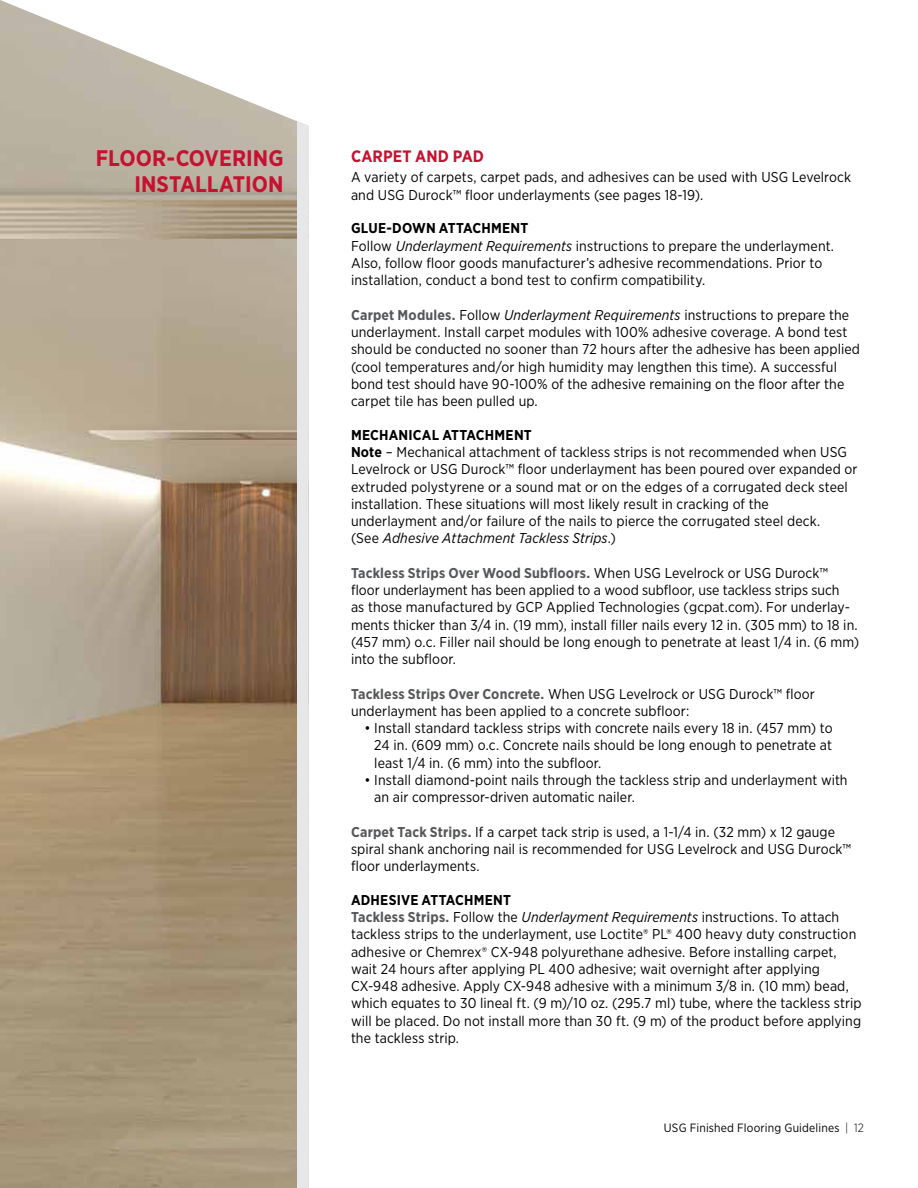
<style>
.page{position:relative;width:918px;height:1188px;background:#fff}
.page>*{position:absolute;margin:0;border:0;box-sizing:border-box;transform-origin:0 0}
.t1{font:700 22.5px/25.5px "Gotham Narrow";color:#c41230;text-align:right}
.t2{font:700 16.5px "Gotham Narrow";letter-spacing:.005em;color:#c41230}
.t3{font:14.25px/17.2px "Gotham Narrow";letter-spacing:.005em;color:#000}
.t4{font:12px "Gotham Narrow";letter-spacing:.015em;color:#000}
.s1{font-weight:700}
.s2{font-style:italic}
.s3{font-weight:700;color:#555759}
.s4{font-weight:300}
</style>
<div class="page">
<img style="left:0;top:0;width:297px;height:1188px">
<div style="left:297px;top:121px;width:11px;height:1067px;background:#e6e7e8"></div>
<h1 class="t1" style="left:96px;top:146px;width:189px">FLOOR-COVERING<br>INSTALLATION</h1>
<p class="t2" style="left:351px;top:146px;width:135px">CARPET AND PAD</p>
<p class="t3" style="left:351px;top:169px;width:502px">A variety of carpets, carpet pads, and adhesives can be used with USG Levelrock and USG Durock™ floor underlayments (see pages 18-19).</p>
<p class="t3" style="left:351px;top:220px;width:485px"><span class="s1">GLUE-DOWN ATTACHMENT<br></span>Follow <span class="s2">Underlayment Requirements</span> instructions to prepare the underlayment.<br>Also, follow floor goods manufacturer’s adhesive recommendations. Prior to installation, conduct a bond test to confirm compatibility.</p>
<p class="t3" style="left:351px;top:306px;width:511px"><span class="s3">Carpet Modules.</span> Follow <span class="s2">Underlayment Requirements</span> instructions to prepare the underlayment. Install carpet modules with 100% adhesive coverage. A bond test should be conducted no sooner than 72 hours after the adhesive has been applied (cool temperatures and/or high humidity may lengthen this time). A successful bond test should have 90-100% of the adhesive remaining on the floor after the carpet tile has been pulled up.</p>
<p class="t3" style="left:351px;top:426px;width:508px"><span class="s1">MECHANICAL ATTACHMENT<br>Note</span> – Mechanical attachment of tackless strips is not recommended when USG Levelrock or USG Durock™ floor underlayment has been poured over expanded or extruded polystyrene or a sound mat or on the edges of a corrugated deck steel installation. These situations will most likely result in cracking of the underlayment and/or failure of the nails to pierce the corrugated steel deck.<br>(See <span class="s2">Adhesive Attachment Tackless Strips</span>.)</p>
<p class="t3" style="left:351px;top:564px;width:510px"><span class="s3">Tackless Strips Over Wood Subfloors.</span> When USG Levelrock or USG Durock™ floor underlayment has been applied to a wood subfloor, use tackless strips such<br>as those manufactured by GCP Applied Technologies (gcpat.com). For underlay&shy;ments thicker than 3/4 in. (19 mm), install filler nails every 12 in. (305 mm) to 18 in. (457 mm) o.c. Filler nail should be long enough to penetrate at least 1/4 in. (6 mm) into the subfloor.</p>
<p class="t3" style="left:351px;top:685px;width:465px"><span class="s3">Tackless Strips Over Concrete.</span> When USG Levelrock or USG Durock™ floor underlayment has been applied to a concrete subfloor:</p>
<p class="t3" style="left:374px;top:719px;width:460px;text-align:justify;text-indent:-10px">• Install standard tackless strips with concrete nails every 18 in. (457 mm) to 24 in. (609 mm) o.c. Concrete nails should be long enough to penetrate at least 1/4 in. (6 mm) into the subfloor.</p>
<p class="t3" style="left:374px;top:771px;width:475px;text-indent:-10px">• Install diamond-point nails through the tackless strip and underlayment with an air compressor-driven automatic nailer.</p>
<p class="t3" style="left:351px;top:823px;width:502px"><span class="s3">Carpet Tack Strips.</span> If a carpet tack strip is used, a 1-1/4 in. (32 mm) x 12 gauge spiral shank anchoring nail is recommended for USG Levelrock and USG Durock™ floor underlayments.</p>
<p class="t3" style="left:351px;top:891px;width:512px"><span class="s1">ADHESIVE ATTACHMENT<br></span><span class="s3">Tackless Strips.</span> Follow the <span class="s2">Underlayment Requirements</span> instructions. To attach tackless strips to the underlayment, use Loctite® PL® 400 heavy duty construction adhesive or Chemrex® CX-948 polyurethane adhesive. Before installing carpet, wait 24 hours after applying PL 400 adhesive; wait overnight after applying CX-948 adhesive. Apply CX-948 adhesive with a minimum 3/8 in. (10 mm) bead, which equates to 30 lineal ft. (9 m)/10 oz. (295.7 ml) tube, where the tackless strip will be placed. Do not install more than 30 ft. (9 m) of the product before applying the tackless strip.</p>
<p class="t4" style="left:664px;top:1120px;width:202px">USG Finished Flooring Guidelines <span class="s4">| 12</span></p>
</div>
